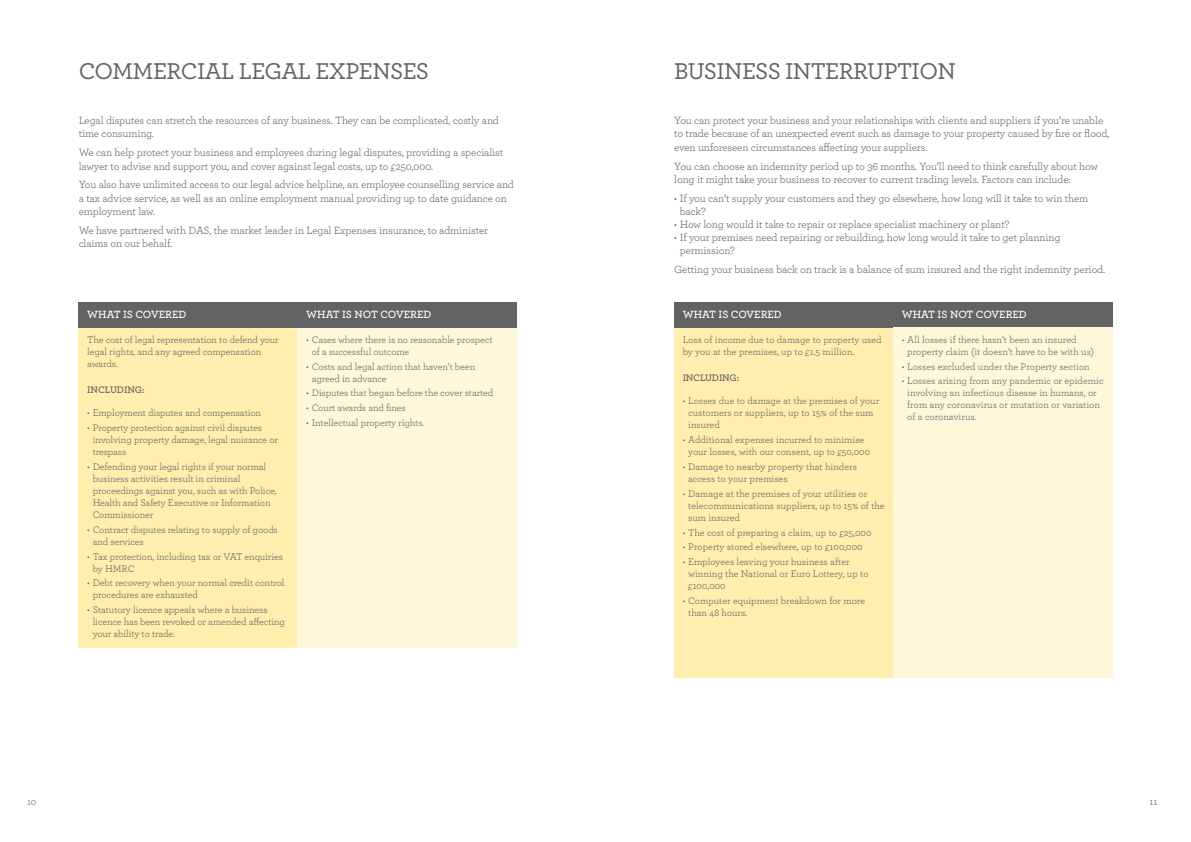
<style>
.page{position:relative;width:1191px;height:842px;background:#fff}
.page>*{position:absolute;margin:0;border:0;box-sizing:border-box;transform-origin:0 0}
.t1{font:500 24px "Archer";letter-spacing:-.025em;color:#646363}
.t2{font:11px/13.2px "Archer";letter-spacing:-.01em;color:#646363}
.t3{font:600 11px "Archer";color:#fff}
.t4{font:10px/12px "Archer";letter-spacing:-.01em;color:#646363}
.t5{font:600 10px "Archer";letter-spacing:-.02em;color:#646363}
</style>
<div class="page">
<div style="left:79px;top:328px;width:219px;height:320px;background:#ffeeae"></div>
<div style="left:674px;top:328px;width:219px;height:350px;background:#ffeeae"></div>
<div style="left:298px;top:328px;width:219px;height:320px;background:#fff7d9"></div>
<div style="left:79px;top:302px;width:219px;height:26px;background:#646363"></div>
<div style="left:674px;top:302px;width:219px;height:26px;background:#646363"></div>
<div style="left:298px;top:302px;width:219px;height:26px;background:#646363"></div>
<div style="left:893px;top:302px;width:219px;height:26px;background:#646363"></div>
<div style="left:893px;top:328px;width:219px;height:350px;background:#fff7d9"></div>
<h1 class="t1" style="left:79px;top:54px;width:352px">COMMERCIAL LEGAL EXPENSES</h1>
<h1 class="t1" style="left:674px;top:54px;width:283px">BUSINESS INTERRUPTION</h1>
<p class="t2" style="left:79px;top:114px;width:422px">Legal disputes can stretch the resources of any business. They can be complicated, costly and time consuming.</p>
<p class="t2" style="left:79px;top:146px;width:426px">We can help protect your business and employees during legal disputes, providing a specialist lawyer to advise and support you, and cover against legal costs, up to £250,000.</p>
<p class="t2" style="left:79px;top:178px;width:437px">You also have unlimited access to our legal advice helpline, an employee counselling service and a tax advice service, as well as an online employment manual providing up to date guidance on employment law.</p>
<p class="t2" style="left:79px;top:223px;width:411px">We have partnered with DAS, the market leader in Legal Expenses insurance, to administer claims on our behalf.</p>
<p class="t2" style="left:674px;top:113px;width:437px">You can protect your business and your relationships with clients and suppliers if you’re unable to trade because of an unexpected event such as damage to your property caused by fire or flood, even unforeseen circumstances affecting your suppliers.</p>
<p class="t2" style="left:674px;top:159px;width:425px">You can choose an indemnity period up to 36 months. You’ll need to think carefully about how long it might take your business to recover to current trading levels. Factors can include:</p>
<p class="t2" style="left:679px;top:191px;width:410px;text-indent:-6px">• If you can’t supply your customers and they go elsewhere, how long will it take to win them back?</p>
<p class="t2" style="left:674px;top:217px;width:337px">• How long would it take to repair or replace specialist machinery or plant?</p>
<p class="t2" style="left:679px;top:230px;width:382px;text-indent:-6px">• If your premises need repairing or rebuilding, how long would it take to get planning permission?</p>
<p class="t2" style="left:674px;top:262px;width:432px">Getting your business back on track is a balance of sum insured and the right indemnity period.</p>
<p class="t3" style="left:87px;top:306px;width:101px">WHAT IS COVERED</p>
<p class="t3" style="left:306px;top:306px;width:127px">WHAT IS NOT COVERED</p>
<p class="t3" style="left:682px;top:306px;width:101px">WHAT IS COVERED</p>
<p class="t3" style="left:901px;top:306px;width:127px">WHAT IS NOT COVERED</p>
<p class="t4" style="left:907px;top:333px;width:188px;text-indent:-6px">• All losses if there hasn’t been an insured property claim (it doesn’t have to be with us)</p>
<p class="t4" style="left:901px;top:360px;width:189px">• Losses excluded under the Property section</p>
<p class="t4" style="left:907px;top:374px;width:198px;text-indent:-6px">• Losses arising from any pandemic or epidemic involving an infectious disease in humans, or from any coronavirus or mutation or variation of a coronavirus.</p>
<p class="t4" style="left:87px;top:333px;width:193px">The cost of legal representation to defend your legal rights, and any agreed compensation awards.</p>
<p class="t5" style="left:87px;top:382px;width:59px">INCLUDING:</p>
<p class="t4" style="left:87px;top:406px;width:175px">• Employment disputes and compensation</p>
<p class="t4" style="left:93px;top:421px;width:187px;text-indent:-6px">• Property protection against civil disputes involving property damage, legal nuisance or trespass</p>
<p class="t4" style="left:93px;top:460px;width:185px;text-indent:-6px">• Defending your legal rights if your normal business activities result in criminal proceedings against you, such as with Police, Health and Safety Executive or Information Commissioner</p>
<p class="t4" style="left:93px;top:523px;width:187px;text-indent:-6px">• Contract disputes relating to supply of goods and services</p>
<p class="t4" style="left:93px;top:550px;width:192px;text-indent:-6px">• Tax protection, including tax or VAT enquiries by HMRC</p>
<p class="t4" style="left:93px;top:576px;width:193px;text-indent:-6px">• Debt recovery when your normal credit control procedures are exhausted</p>
<p class="t4" style="left:93px;top:603px;width:194px;text-indent:-6px">• Statutory licence appeals where a business licence has been revoked or amended affecting your ability to trade.</p>
<p class="t4" style="left:682px;top:333px;width:200px">Loss of income due to damage to property used by you at the premises, up to £1.5 million.</p>
<p class="t5" style="left:682px;top:370px;width:58px">INCLUDING:</p>
<p class="t4" style="left:688px;top:394px;width:192px;text-indent:-6px">• Losses due to damage at the premises of your customers or suppliers, up to 15% of the sum insured</p>
<p class="t4" style="left:682px;top:433px;width:189px;text-align:center">• Additional expenses incurred to minimise your losses, with our consent, up to £50,000</p>
<p class="t4" style="left:688px;top:460px;width:170px;text-indent:-6px">• Damage to nearby property that hinders access to your premises</p>
<p class="t4" style="left:688px;top:487px;width:198px;text-indent:-6px">• Damage at the premises of your utilities or telecommunications suppliers, up to 15% of the sum insured</p>
<p class="t4" style="left:682px;top:526px;width:190px">• The cost of preparing a claim, up to £25,000</p>
<p class="t4" style="left:682px;top:540px;width:181px">• Property stored elsewhere, up to £100,000</p>
<p class="t4" style="left:688px;top:555px;width:182px;text-indent:-6px">• Employees leaving your business after winning the National or Euro Lottery, up to £100,000</p>
<p class="t4" style="left:688px;top:594px;width:178px;text-indent:-6px">• Computer equipment breakdown for more than 48 hours.</p>
<p class="t4" style="left:312px;top:333px;width:182px;text-indent:-6px">• Cases where there is no reasonable prospect of a successful outcome</p>
<p class="t4" style="left:312px;top:360px;width:165px;text-indent:-6px">• Costs and legal action that haven’t been agreed in advance</p>
<p class="t4" style="left:306px;top:386px;width:189px">• Disputes that began before the cover started</p>
<p class="t4" style="left:306px;top:401px;width:101px">• Court awards and fines</p>
<p class="t4" style="left:306px;top:416px;width:120px">• Intellectual property rights.</p>
<p class="t4" style="left:27px;top:795px;width:11px">10</p>
<p class="t4" style="left:1149px;top:795px;width:9px">11</p>
</div>
